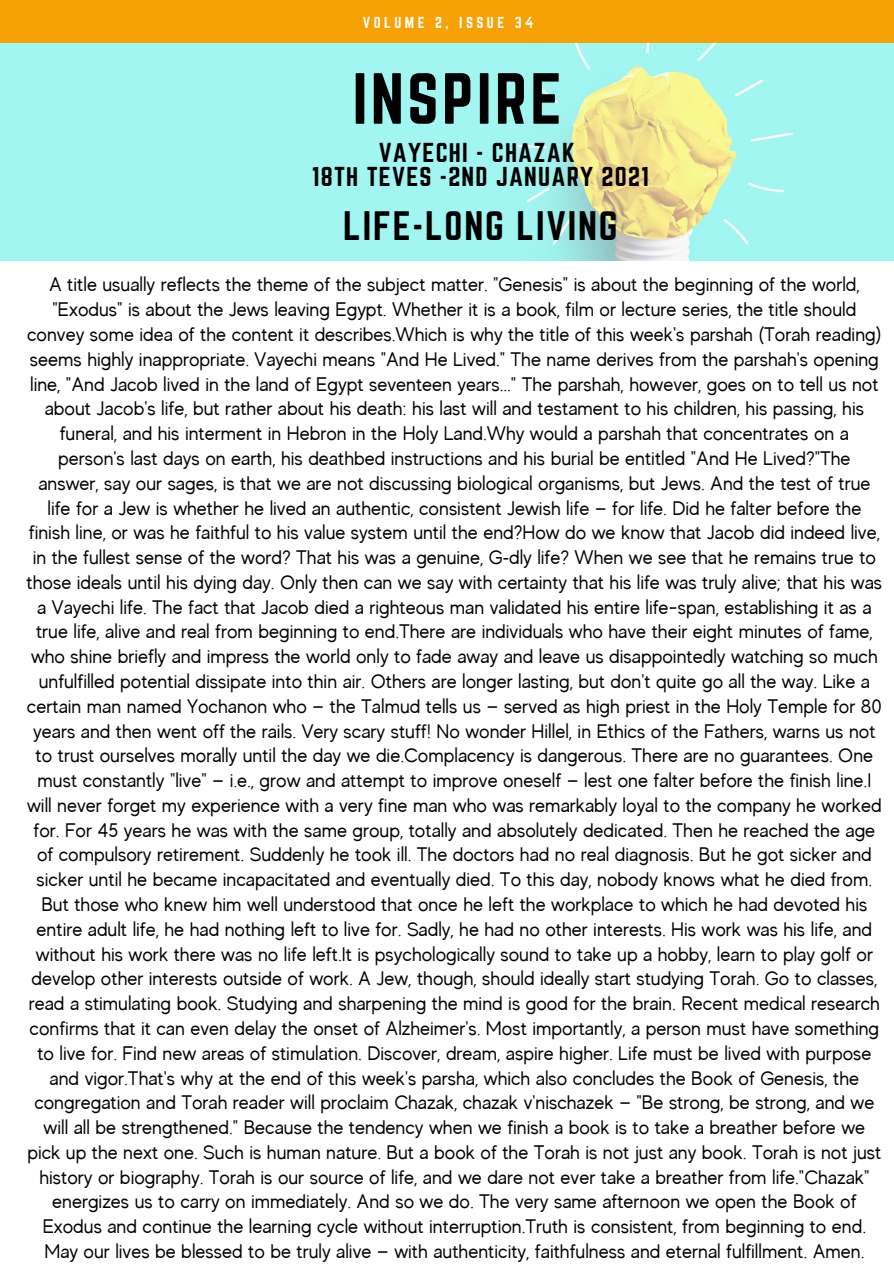
<style>
.page{position:relative;width:894px;height:1264px;background:#fff}
.page>*{position:absolute;margin:0;border:0;box-sizing:border-box;transform-origin:0 0}
.t1{font:63.15px "Norwester";letter-spacing:.05em;color:#000}
.t2{font:36px "Norwester";letter-spacing:.05em;color:#000}
.t3{font:24px "Norwester";letter-spacing:.05em;color:#000}
.t4{font:19.5px/24.8px "MADE Evolve Sans";color:#000;text-align:center}
.t5{font:13.95px "Norwester";letter-spacing:.25em;color:#fff}
.s1{font-family:"Noto Sans"}
</style>
<div class="page">
<img style="left:0;top:42px;width:893px;height:218px">
<div style="left:0;top:0;width:893px;height:42px;background:#f6a106"></div>
<p class="t5" style="left:362px;top:16px;width:172px">VOLUME 2, ISSUE 34</p>
<p class="t1" style="left:352px;top:68px;width:211px">INSPIRE</p>
<p class="t3" style="left:378px;top:141px;width:198px">VAYECHI - CHAZAK</p>
<p class="t3" style="left:311px;top:165px;width:339px">18TH TEVES -2ND JANUARY 2021</p>
<p class="t2" style="left:343px;top:209px;width:276px">LIFE-LONG LIVING</p>
<p class="t4" style="left:27px;top:274px;width:856px">A title usually reflects the theme of the subject matter. "Genesis" is about the beginning of the world, "Exodus" is about the Jews leaving Egypt. Whether it is a book, film or lecture series, the title should convey some idea of the content it describes.Which is why the title of this week's parshah (Torah reading) seems highly inappropriate. Vayechi means "And He Lived." The name derives from the parshah's opening line, "And Jacob lived in the land of Egypt seventeen years..." The parshah, however, goes on to tell us not about Jacob's life, but rather about his death: his last will and testament to his children, his passing, his funeral, and his interment in Hebron in the Holy Land.Why would a parshah that concentrates on a person's last days on earth, his deathbed instructions and his burial be entitled "And He Lived?"The answer, say our sages, is that we are not discussing biological organisms, but Jews. And the test of true life for a Jew is whether he lived an authentic, consistent Jewish life — for life. Did he falter before the finish line, or was he faithful to his value system until the end?How do we know that Jacob did indeed live, in the fullest sense of the word? That his was a genuine, G<span class="s1">‑</span>dly life? When we see that he remains true to those ideals until his dying day. Only then can we say with certainty that his life was truly alive; that his was a Vayechi life. The fact that Jacob died a righteous man validated his entire life-span, establishing it as a true life, alive and real from beginning to end.There are individuals who have their eight minutes of fame, who shine briefly and impress the world only to fade away and leave us disappointedly watching so much unfulfilled potential dissipate into thin air. Others are longer lasting, but don't quite go all the way. Like a certain man named Yochanon who — the Talmud tells us — served as high priest in the Holy Temple for 80 years and then went off the rails. Very scary stuff! No wonder Hillel, in Ethics of the Fathers, warns us not to trust ourselves morally until the day we die.Complacency is dangerous. There are no guarantees. One must constantly "live" — i.e., grow and attempt to improve oneself — lest one falter before the finish line.I will never forget my experience with a very fine man who was remarkably loyal to the company he worked for. For 45 years he was with the same group, totally and absolutely dedicated. Then he reached the age of compulsory retirement. Suddenly he took ill. The doctors had no real diagnosis. But he got sicker and sicker until he became incapacitated and eventually died. To this day, nobody knows what he died from.<br>But those who knew him well understood that once he left the workplace to which he had devoted his entire adult life, he had nothing left to live for. Sadly, he had no other interests. His work was his life, and without his work there was no life left.It is psychologically sound to take up a hobby, learn to play golf or develop other interests outside of work. A Jew, though, should ideally start studying Torah. Go to classes, read a stimulating book. Studying and sharpening the mind is good for the brain. Recent medical research confirms that it can even delay the onset of Alzheimer's. Most importantly, a person must have something to live for. Find new areas of stimulation. Discover, dream, aspire higher. Life must be lived with purpose and vigor.That's why at the end of this week's parsha, which also concludes the Book of Genesis, the congregation and Torah reader will proclaim Chazak, chazak v'nischazek — "Be strong, be strong, and we will all be strengthened." Because the tendency when we finish a book is to take a breather before we pick up the next one. Such is human nature. But a book of the Torah is not just any book. Torah is not just history or biography. Torah is our source of life, and we dare not ever take a breather from life."Chazak" energizes us to carry on immediately. And so we do. The very same afternoon we open the Book of Exodus and continue the learning cycle without interruption.Truth is consistent, from beginning to end.<br>May our lives be blessed to be truly alive — with authenticity, faithfulness and eternal fulfillment. Amen.</p>
</div>
